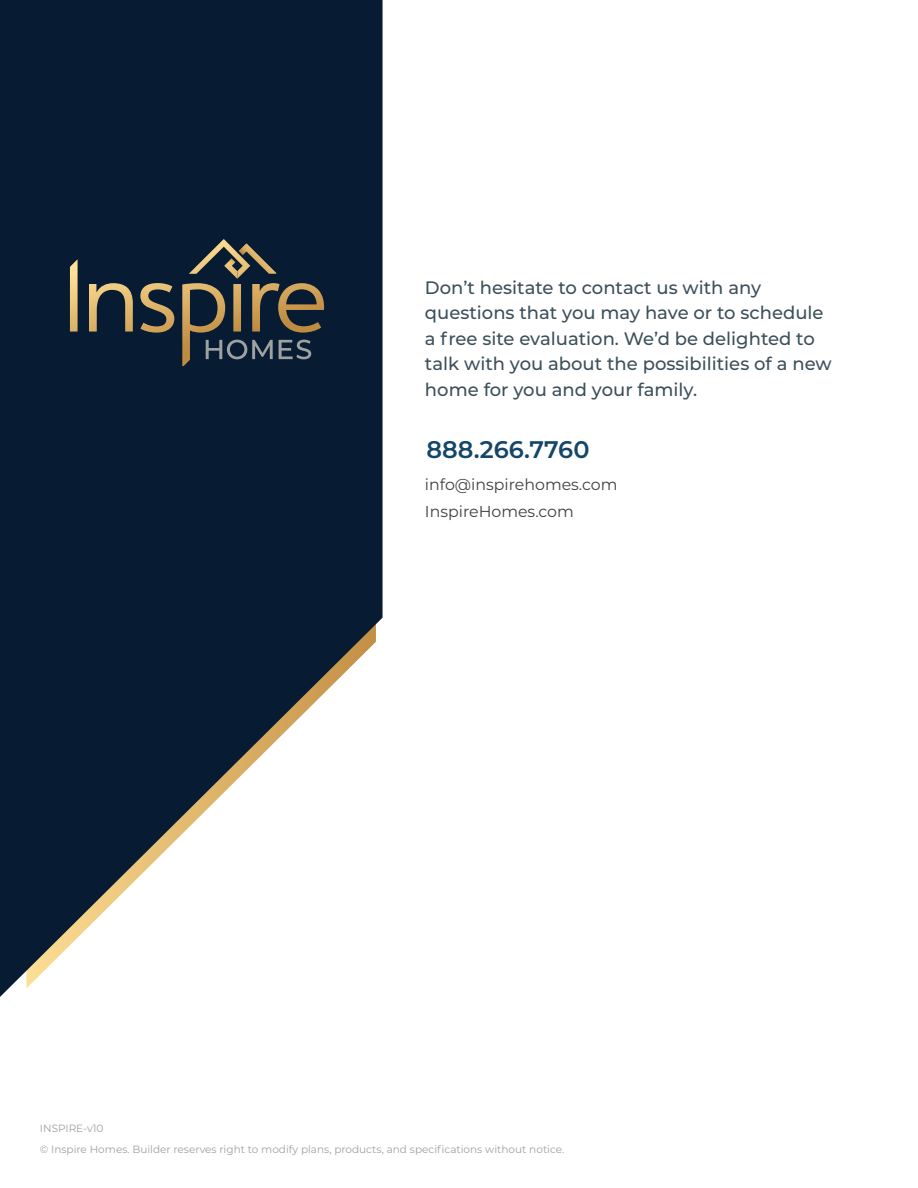
<style>
.page{position:relative;width:918px;height:1188px;background:#fff}
.page>*{position:absolute;margin:0;border:0;box-sizing:border-box;transform-origin:0 0}
.t1{font:600 24px "Montserrat";color:#144669}
.t2{font:500 18px/25.5px "Montserrat";color:#3c505a}
.t3{font:15.75px/27.3px "Montserrat";color:#414042}
.t4{font:10.5px "Montserrat";color:#9ea0a1}
</style>
<div class="page">
<svg style="left:0;top:0;width:383px;height:997px;fill:#071b32"></svg>
<svg style="left:89px;top:283px;width:44px;height:49px;background:#64604e"></svg>
<svg style="left:140px;top:283px;width:34px;height:50px;background:#625c49"></svg>
<svg style="left:70px;top:259px;width:8px;height:73px"></svg>
<svg style="left:182px;top:239px;width:142px;height:127px;background:#393e3f"></svg>
<img style="left:224px;top:258px;width:13px;height:21px">
<p class="t2" style="left:425px;top:274px;width:408px">Don’t hesitate to contact us with any questions that you may have or to schedule a free site evaluation. We’d be delighted to talk with you about the possibilities of a new home for you and your family.</p>
<p class="t4" style="left:40px;top:1121px;width:65px">INSPIRE-v10</p>
<h1 class="t1" style="left:427px;top:432px;width:164px">888.266.7760</h1>
<p class="t3" style="left:425px;top:470px;width:194px">info@inspirehomes.com<br>InspireHomes.com</p>
<p class="t4" style="left:40px;top:1142px;width:526px">© Inspire Homes. Builder reserves right to modify plans, products, and specifications without notice.</p>
</div>
